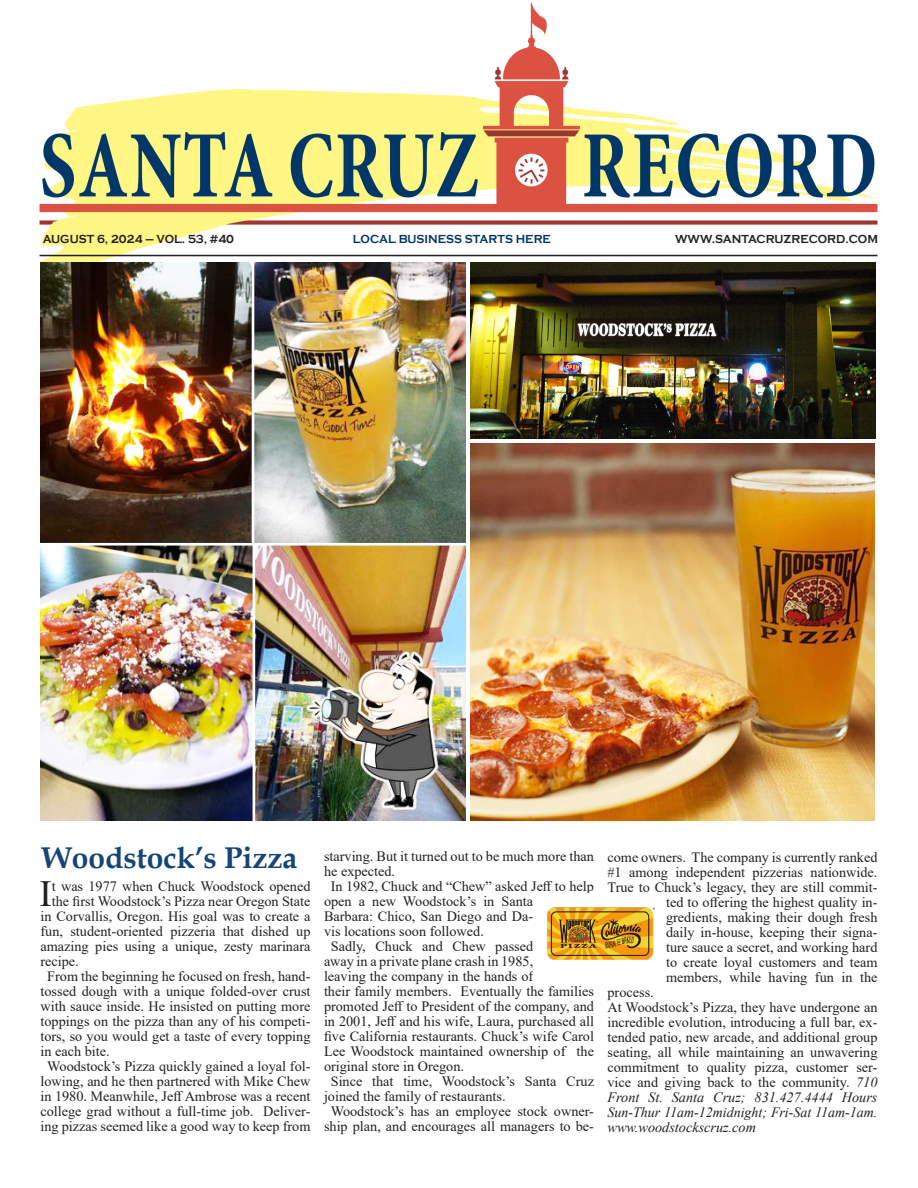
<style>
.page{position:relative;width:918px;height:1188px;background:#fff}
.page>*{position:absolute;margin:0;border:0;box-sizing:border-box;transform-origin:0 0}
.t1{font:36.9px "Times New Roman";color:#231f20}
.Inside_this_Issue{font:700 30px "Book Antiqua";color:#154478}
.t2{font:14.25px/15px "Times New Roman";color:#231f20}
.t3{font:700 12px "Copperplate Gothic";color:#231f20;scale:.92 1}
.t4{font:700 12px "Copperplate Gothic";color:#003667;scale:.92 1}
.s1{font-style:italic}
</style>
<div class="page">
<img style="left:39px;top:4px;width:839px;height:258px">
<img style="left:547px;top:907px;width:108px;height:53px">
<img style="left:40px;top:263px;width:425px;height:558px">
<img style="left:470px;top:443px;width:404px;height:378px">
<img style="left:471px;top:262px;width:405px;height:177px">
<p class="t3" style="left:43px;top:232px;width:210px">AUGUST 6, 2024 – VOL. 53, #40</p>
<p class="t4" style="left:353px;top:232px;width:217px">LOCAL BUSINESS STARTS HERE</p>
<p class="t3" style="left:675px;top:232px;width:222px">WWW.SANTACRUZRECORD.COM</p>
<p class="Inside_this_Issue" style="left:42px;top:837px;width:257px">Woodstock’s Pizza</p>
<p class="t2" style="left:324px;top:848px;width:272px">starving. But it turned out to be much more than he expected.</p>
<p class="t2" style="left:324px;top:878px;width:272px;text-indent:7px">In 1982, Chuck and “Chew” asked Jeff to help open a new Woodstock’s in Santa<br>Barbara: Chico, San Diego and Da-<br>vis locations soon followed.</p>
<p class="t2" style="left:324px;top:938px;width:272px;text-indent:7px">Sadly, Chuck and Chew passed<br>away in a private plane crash in 1985,<br>leaving the company in the hands of<br>their family members. Eventually the families promoted Jeff to President of the company, and in 2001, Jeff and his wife, Laura, purchased all five California restaurants. Chuck’s wife Carol Lee Woodstock maintained ownership of the original store in Oregon.</p>
<p class="t2" style="left:324px;top:1073px;width:272px;text-indent:7px">Since that time, Woodstock’s Santa Cruz joined the family of restaurants.</p>
<p class="t2" style="left:324px;top:1103px;width:271px;text-align:center">Woodstock’s has an employee stock owner&shy;ship plan, and encourages all managers to be-</p>
<p class="t1" style="left:40px;top:867px;width:14px">I</p>
<p class="t2" style="left:52px;top:878px;width:260px">t was 1977 when Chuck Woodstock opened</p>
<p class="t2" style="left:52px;top:893px;width:260px">the first Woodstock’s Pizza near Oregon State</p>
<p class="t2" style="left:40px;top:908px;width:272px">in Corvallis, Oregon. His goal was to create a</p>
<p class="t2" style="left:40px;top:923px;width:272px">fun, student-oriented pizzeria that dished up</p>
<p class="t2" style="left:40px;top:938px;width:272px">amazing pies using a unique, zesty marinara</p>
<p class="t2" style="left:40px;top:953px;width:40px">recipe.</p>
<p class="t2" style="left:40px;top:968px;width:272px;text-align:justify;text-indent:7px">From the beginning he focused on fresh, hand&shy;tossed dough with a unique folded-over crust with sauce inside. He insisted on putting more toppings on the pizza than any of his competi&shy;tors, so you would get a taste of every topping in each bite.</p>
<p class="t2" style="left:40px;top:1058px;width:272px;text-align:center">Woodstock’s Pizza quickly gained a loyal fol&shy;lowing, and he then partnered with Mike Chew in 1980. Meanwhile, Jeff Ambrose was a recent college grad without a full-time job. Deliver&shy;ing pizzas seemed like a good way to keep from</p>
<p class="t2" style="left:608px;top:849px;width:272px">come owners. The company is currently ranked</p>
<p class="t2" style="left:608px;top:864px;width:272px">#1 among independent pizzerias nationwide.</p>
<p class="t2" style="left:608px;top:879px;width:271px">True to Chuck’s legacy, they are still commit-</p>
<p class="t2" style="left:666px;top:894px;width:213px">ted to offering the highest quality in-</p>
<p class="t2" style="left:666px;top:909px;width:213px">gredients, making their dough fresh</p>
<p class="t2" style="left:666px;top:924px;width:213px">daily in-house, keeping their signa-</p>
<p class="t2" style="left:666px;top:939px;width:213px">ture sauce a secret, and working hard</p>
<p class="t2" style="left:666px;top:954px;width:213px">to create loyal customers and team</p>
<p class="t2" style="left:666px;top:969px;width:213px">members, while having fun in the</p>
<p class="t2" style="left:608px;top:984px;width:48px">process.</p>
<p class="t2" style="left:608px;top:999px;width:272px;text-align:justify">At Woodstock’s Pizza, they have undergone an incredible evolution, introducing a full bar, ex&shy;tended patio, new arcade, and additional group seating, all while maintaining an unwavering commitment to quality pizza, customer ser&shy;vice and giving back to the community. <span class="s1">710<br>Front St. Santa Cruz; 831.427.4444 Hours Sun-Thur 11am-12midnight; Fri-Sat 11am-1am. www.woodstockscruz.com</span></p>
</div>
